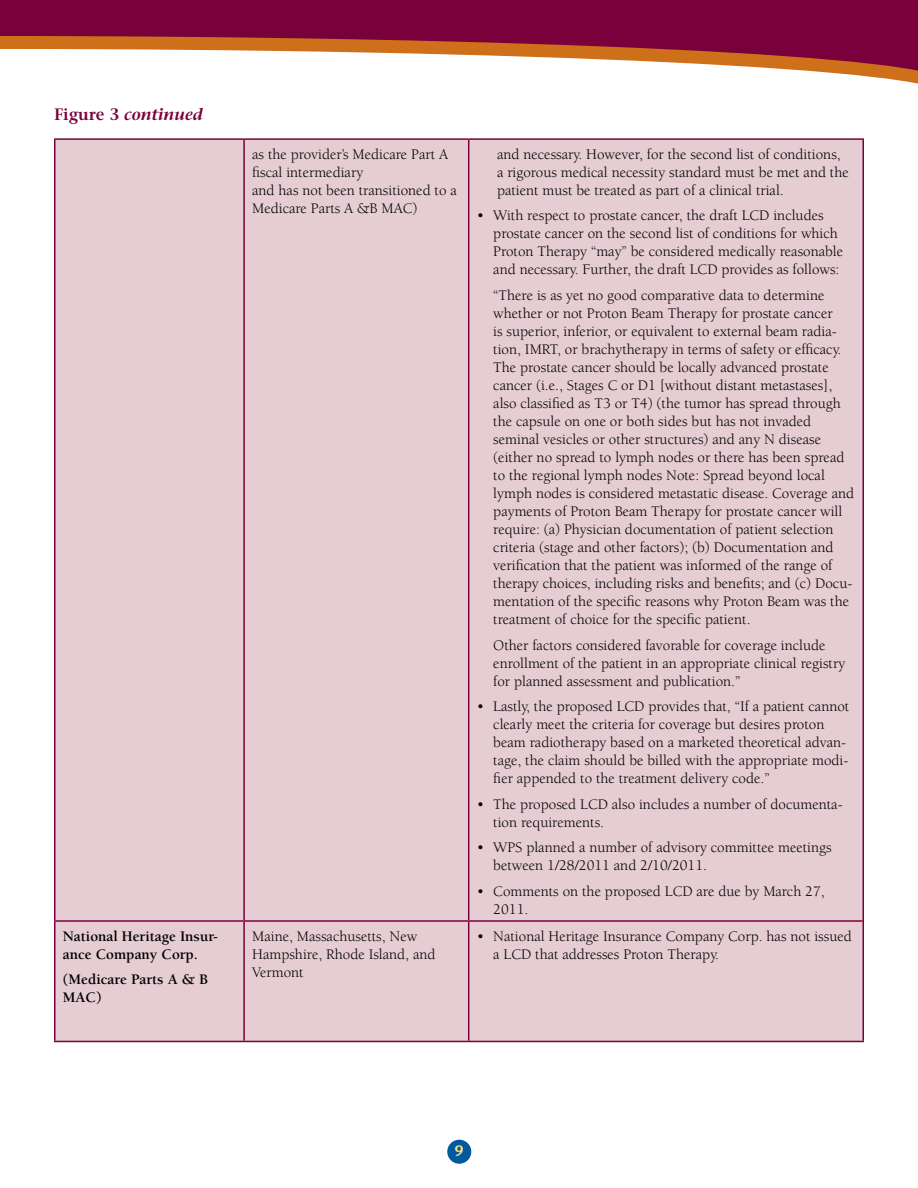
<style>
.page{position:relative;width:918px;height:1188px;background:#fff}
.page>*{position:absolute;margin:0;border:0;box-sizing:border-box;transform-origin:0 0}
.t1{font:italic 600 16.5px "Stone Serif Std";color:#7a003c}
.t2{font:15px/18px "Berkeley Std";color:#000}
.t3{font:700 15px/18px "Berkeley Std";color:#000}
.t4{font:600 15px "Stone Sans Std";color:#ffe384}
.s1{font-style:normal}
</style>
<div class="page">
<div style="left:0;top:0;width:918px;height:98px;background:#7a003c"></div>
<svg style="left:0;top:36px;width:659px;height:13px;fill:#ce6f19"></svg>
<svg style="left:0;top:49px;width:918px;height:49px;background:#f2dfd7"></svg>
<div style="left:447px;top:1140px;width:24px;height:24px;background:#005a9c;border-radius:50%"></div>
<div style="left:56px;top:140px;width:806px;height:901px;background:#e6ccd3"></div>
<hr style="left:54px;top:140px;width:2px;height:780px;background:#7a003c">
<hr style="left:54px;top:922px;width:2px;height:119px;background:#7a003c">
<hr style="left:243px;top:140px;width:2px;height:780px;background:#7a003c">
<hr style="left:468px;top:140px;width:1px;height:780px;background:#7a003c">
<hr style="left:862px;top:140px;width:2px;height:781px;background:#7a003c">
<hr style="left:243px;top:922px;width:2px;height:119px;background:#7a003c">
<hr style="left:468px;top:922px;width:1px;height:119px;background:#7a003c">
<hr style="left:862px;top:921px;width:2px;height:120px;background:#7a003c">
<hr style="left:54px;top:138px;width:190px;height:2px;background:#7a003c">
<hr style="left:244px;top:138px;width:225px;height:2px;background:#7a003c">
<hr style="left:469px;top:138px;width:395px;height:2px;background:#7a003c">
<hr style="left:54px;top:920px;width:190px;height:2px;background:#7a003c">
<hr style="left:244px;top:920px;width:225px;height:2px;background:#7a003c">
<hr style="left:469px;top:920px;width:393px;height:2px;background:#7a003c">
<hr style="left:54px;top:1041px;width:190px;height:1px;background:#7a003c">
<hr style="left:244px;top:1041px;width:225px;height:1px;background:#7a003c">
<hr style="left:469px;top:1041px;width:395px;height:1px;background:#7a003c">
<p class="t1" style="left:54px;top:105px;width:150px"><span class="s1">Figure 3</span> continued</p>
<p class="t3" style="left:63px;top:927px;width:156px">National Heritage Insur&shy;ance Company Corp.</p>
<p class="t3" style="left:63px;top:971px;width:147px">(Medicare Parts A &amp; B<br>MAC)</p>
<p class="t2" style="left:252px;top:145px;width:206px">as the provider’s Medicare Part A fiscal intermediary<br>and has not been transitioned to a<br>Medicare Parts A &amp;B MAC)</p>
<p class="t2" style="left:497px;top:145px;width:353px">and necessary. However, for the second list of conditions, a rigorous medical necessity standard must be met and the patient must be treated as part of a clinical trial.</p>
<p class="t2" style="left:493px;top:207px;width:351px;text-indent:-16px">• With respect to prostate cancer, the draft LCD includes prostate cancer on the second list of conditions for which Proton Therapy “may” be considered medically reasonable and necessary. Further, the draft LCD provides as follows:</p>
<p class="t2" style="left:493px;top:287px;width:362px">“There is as yet no good comparative data to determine whether or not Proton Beam Therapy for prostate cancer<br>is superior, inferior, or equivalent to external beam radia&shy;tion, IMRT, or brachytherapy in terms of safety or efficacy.<br>The prostate cancer should be locally advanced prostate cancer (i.e., Stages C or D1 [without distant metastases], also classified as T3 or T4) (the tumor has spread through the capsule on one or both sides but has not invaded seminal vesicles or other structures) and any N disease (either no spread to lymph nodes or there has been spread to the regional lymph nodes Note: Spread beyond local lymph nodes is considered metastatic disease. Coverage and payments of Proton Beam Therapy for prostate cancer will require: (a) Physician documentation of patient selection criteria (stage and other factors); (b) Documentation and verification that the patient was informed of the range of therapy choices, including risks and benefits; and (c) Docu&shy;mentation of the specific reasons why Proton Beam was the treatment of choice for the specific patient.</p>
<p class="t2" style="left:493px;top:636px;width:354px">Other factors considered favorable for coverage include enrollment of the patient in an appropriate clinical registry for planned assessment and publication.”</p>
<p class="t2" style="left:493px;top:698px;width:358px;text-indent:-16px">• Lastly, the proposed LCD provides that, “If a patient cannot clearly meet the criteria for coverage but desires proton beam radiotherapy based on a marketed theoretical advan&shy;tage, the claim should be billed with the appropriate modi&shy;fier appended to the treatment delivery code.”</p>
<p class="t2" style="left:493px;top:795px;width:351px;text-indent:-16px">• The proposed LCD also includes a number of documenta&shy;tion requirements.</p>
<p class="t2" style="left:493px;top:839px;width:340px;text-indent:-16px">• WPS planned a number of advisory committee meetings between 1/28/2011 and 2/10/2011.</p>
<p class="t2" style="left:493px;top:882px;width:333px;text-indent:-16px">• Comments on the proposed LCD are due by March 27,<br>2011.</p>
<p class="t2" style="left:252px;top:927px;width:185px">Maine, Massachusetts, New<br>Hampshire, Rhode Island, and<br>Vermont</p>
<p class="t2" style="left:493px;top:927px;width:360px;text-indent:-16px">• National Heritage Insurance Company Corp. has not issued a LCD that addresses Proton Therapy.</p>
<p class="t4" style="left:455px;top:1141px;width:10px">9</p>
</div>
